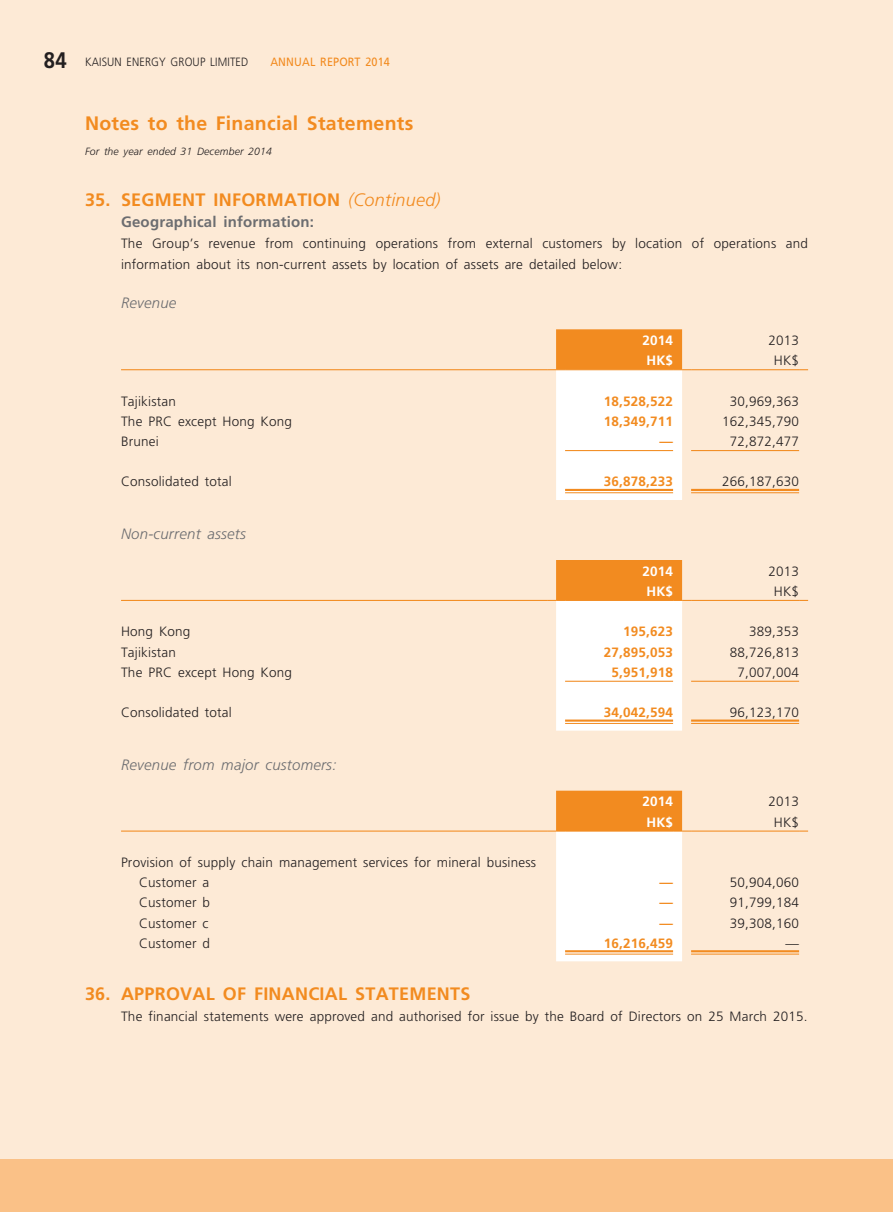
<style>
.page{position:relative;width:893px;height:1212px;background:#fdead6}
.page>*{position:absolute;margin:0;border:0;box-sizing:border-box;transform-origin:0 0}
.t1{font:700 19.5px "Frutiger LT Std";letter-spacing:.015em;color:#f28b20}
._03_H1{font:700 18px "Frutiger LT Std";letter-spacing:.015em;color:#f28b20}
._06_______H4{font:italic 300 15px "Frutiger LT Std";letter-spacing:.015em;color:#6c6d70}
._04___H2{font:700 15px "Frutiger LT Std";letter-spacing:.015em;color:#6c6d70}
._12___P2{font:300 13.5px/21px "Frutiger LT Std";letter-spacing:.015em;color:#231f20}
._15_Table_Stub{font:300 13.5px "Frutiger LT Std";letter-spacing:.015em;color:#231f20}
._01_Body_Text{font:300 13.5px "Frutiger LT Std";letter-spacing:.015em;color:#231f20}
._01_Body_Text-2{font:700 13.5px "Frutiger LT Std";letter-spacing:.015em;color:#f28b20}
._01_Body_Text-3{font:700 13.5px "Frutiger LT Std";letter-spacing:.015em;color:#fff}
.t2{font:300 12px "Frutiger LT Std";letter-spacing:.015em;color:#231f20;scale:.9 1}
.t3{font:12px "Frutiger LT Std";letter-spacing:.015em;color:#f28b20;scale:.9 1}
.t4{font:italic 300 10.5px "Frutiger LT Std";letter-spacing:.015em;color:#231f20}
.s1{font-weight:700;font-size:22.5px}
.s2{font-weight:300;font-style:italic}
</style>
<div class="page">
<div style="left:0;top:1159px;width:893px;height:53px;background:#fac187"></div>
<hr style="left:121px;top:369px;width:426px;height:1px;background:#f28b20">
<svg style="left:547px;top:329px;width:144px;height:171px;background:#fbe3c9"></svg>
<hr style="left:691px;top:369px;width:108px;height:1px;background:#f28b20">
<hr style="left:565px;top:450px;width:108px;height:1px;background:#f28b20">
<hr style="left:691px;top:450px;width:108px;height:1px;background:#f28b20">
<hr style="left:565px;top:489px;width:108px;height:2px;background:#f28b20">
<hr style="left:565px;top:492px;width:108px;height:1px;background:#f28b20">
<hr style="left:691px;top:489px;width:108px;height:2px;background:#f28b20">
<hr style="left:691px;top:492px;width:108px;height:1px;background:#f28b20">
<hr style="left:121px;top:600px;width:426px;height:1px;background:#f28b20">
<svg style="left:547px;top:560px;width:144px;height:171px;background:#fbe3c9"></svg>
<hr style="left:691px;top:600px;width:108px;height:1px;background:#f28b20">
<hr style="left:565px;top:681px;width:108px;height:1px;background:#f28b20">
<hr style="left:691px;top:681px;width:108px;height:1px;background:#f28b20">
<hr style="left:565px;top:719px;width:108px;height:3px;background:#f28b20">
<hr style="left:565px;top:723px;width:108px;height:1px;background:#f28b20">
<hr style="left:691px;top:719px;width:108px;height:3px;background:#f28b20">
<hr style="left:691px;top:723px;width:108px;height:1px;background:#f28b20">
<hr style="left:121px;top:830px;width:426px;height:2px;background:#f28b20">
<svg style="left:547px;top:791px;width:144px;height:170px;background:#fbe3c9"></svg>
<hr style="left:691px;top:830px;width:108px;height:2px;background:#f28b20">
<svg style="left:799px;top:830px;width:9px;height:2px"></svg>
<hr style="left:565px;top:950px;width:108px;height:2px;background:#f28b20">
<hr style="left:565px;top:954px;width:108px;height:1px;background:#f28b20">
<hr style="left:691px;top:950px;width:108px;height:2px;background:#f28b20">
<hr style="left:691px;top:954px;width:108px;height:1px;background:#f28b20">
<p class="t2" style="left:44px;top:56px;width:229px"><span class="s1">84</span> KAISUN ENERGY GROUP LIMITED</p>
<p class="t3" style="left:270px;top:55px;width:134px">ANNUAL REPORT 2014</p>
<h1 class="t1" style="left:85px;top:112px;width:330px">Notes to the Financial Statements</h1>
<p class="t4" style="left:85px;top:146px;width:189px">For the year ended 31 December 2014</p>
<p class="_03_H1" style="left:85px;top:189px;width:357px">35. SEGMENT INFORMATION <span class="s2">(Continued)</span></p>
<p class="_04___H2" style="left:121px;top:213px;width:194px">Geographical information:</p>
<p class="_12___P2" style="left:121px;top:233px;width:688px">The Group’s revenue from continuing operations from external customers by location of operations and information about its non-current assets by location of assets are detailed below:</p>
<p class="_06_______H4" style="left:121px;top:295px;width:57px">Revenue</p>
<p class="_01_Body_Text-3" style="left:642px;top:332px;width:32px">2014</p>
<p class="_01_Body_Text" style="left:768px;top:333px;width:32px">2013</p>
<p class="_01_Body_Text-3" style="left:646px;top:353px;width:28px">HK$</p>
<p class="_01_Body_Text" style="left:774px;top:353px;width:27px">HK$</p>
<p class="_15_Table_Stub" style="left:121px;top:393px;width:56px">Tajikistan</p>
<p class="_01_Body_Text-2" style="left:604px;top:393px;width:71px">18,528,522</p>
<p class="_01_Body_Text" style="left:730px;top:393px;width:71px">30,969,363</p>
<p class="_15_Table_Stub" style="left:121px;top:414px;width:172px">The PRC except Hong Kong</p>
<p class="_01_Body_Text-2" style="left:604px;top:413px;width:71px">18,349,711</p>
<p class="_01_Body_Text" style="left:722px;top:414px;width:78px">162,345,790</p>
<p class="_15_Table_Stub" style="left:121px;top:434px;width:39px">Brunei</p>
<p class="_01_Body_Text-2" style="left:660px;top:433px;width:15px">—</p>
<p class="_01_Body_Text" style="left:730px;top:434px;width:71px">72,872,477</p>
<p class="_15_Table_Stub" style="left:121px;top:474px;width:112px">Consolidated total</p>
<p class="_01_Body_Text-2" style="left:604px;top:474px;width:71px">36,878,233</p>
<p class="_01_Body_Text" style="left:722px;top:474px;width:78px">266,187,630</p>
<p class="_06_______H4" style="left:121px;top:525px;width:126px">Non-current assets</p>
<p class="_01_Body_Text-3" style="left:642px;top:563px;width:32px">2014</p>
<p class="_01_Body_Text" style="left:768px;top:563px;width:32px">2013</p>
<p class="_01_Body_Text-3" style="left:646px;top:583px;width:28px">HK$</p>
<p class="_01_Body_Text" style="left:774px;top:584px;width:27px">HK$</p>
<p class="_15_Table_Stub" style="left:121px;top:624px;width:71px">Hong Kong</p>
<p class="_01_Body_Text-2" style="left:623px;top:624px;width:51px">195,623</p>
<p class="_01_Body_Text" style="left:749px;top:624px;width:51px">389,353</p>
<p class="_15_Table_Stub" style="left:121px;top:644px;width:56px">Tajikistan</p>
<p class="_01_Body_Text-2" style="left:604px;top:644px;width:71px">27,895,053</p>
<p class="_01_Body_Text" style="left:730px;top:644px;width:71px">88,726,813</p>
<p class="_15_Table_Stub" style="left:121px;top:664px;width:172px">The PRC except Hong Kong</p>
<p class="_01_Body_Text-2" style="left:611px;top:664px;width:63px">5,951,918</p>
<p class="_01_Body_Text" style="left:737px;top:664px;width:63px">7,007,004</p>
<p class="_15_Table_Stub" style="left:121px;top:705px;width:112px">Consolidated total</p>
<p class="_01_Body_Text-2" style="left:604px;top:704px;width:71px">34,042,594</p>
<p class="_01_Body_Text" style="left:730px;top:705px;width:71px">96,123,170</p>
<p class="_06_______H4" style="left:121px;top:756px;width:217px">Revenue from major customers:</p>
<p class="_01_Body_Text-3" style="left:642px;top:794px;width:32px">2014</p>
<p class="_01_Body_Text" style="left:768px;top:794px;width:32px">2013</p>
<p class="_01_Body_Text-3" style="left:646px;top:814px;width:28px">HK$</p>
<p class="_01_Body_Text" style="left:774px;top:814px;width:27px">HK$</p>
<p class="_15_Table_Stub" style="left:121px;top:855px;width:417px">Provision of supply chain management services for mineral business</p>
<p class="_15_Table_Stub" style="left:139px;top:875px;width:72px">Customer a</p>
<p class="_01_Body_Text-2" style="left:660px;top:874px;width:15px">—</p>
<p class="_01_Body_Text" style="left:730px;top:875px;width:71px">50,904,060</p>
<p class="_15_Table_Stub" style="left:139px;top:895px;width:73px">Customer b</p>
<p class="_01_Body_Text-2" style="left:660px;top:895px;width:15px">—</p>
<p class="_01_Body_Text" style="left:730px;top:895px;width:71px">91,799,184</p>
<p class="_15_Table_Stub" style="left:139px;top:915px;width:71px">Customer c</p>
<p class="_01_Body_Text-2" style="left:660px;top:915px;width:15px">—</p>
<p class="_01_Body_Text" style="left:730px;top:915px;width:71px">39,308,160</p>
<p class="_15_Table_Stub" style="left:139px;top:935px;width:73px">Customer d</p>
<p class="_01_Body_Text-2" style="left:604px;top:935px;width:71px">16,216,459</p>
<p class="_01_Body_Text" style="left:786px;top:935px;width:15px">—</p>
<p class="_03_H1" style="left:85px;top:983px;width:387px">36. APPROVAL OF FINANCIAL STATEMENTS</p>
<p class="_12___P2" style="left:121px;top:1006px;width:688px">The financial statements were approved and authorised for issue by the Board of Directors on 25 March 2015.</p>
</div>
